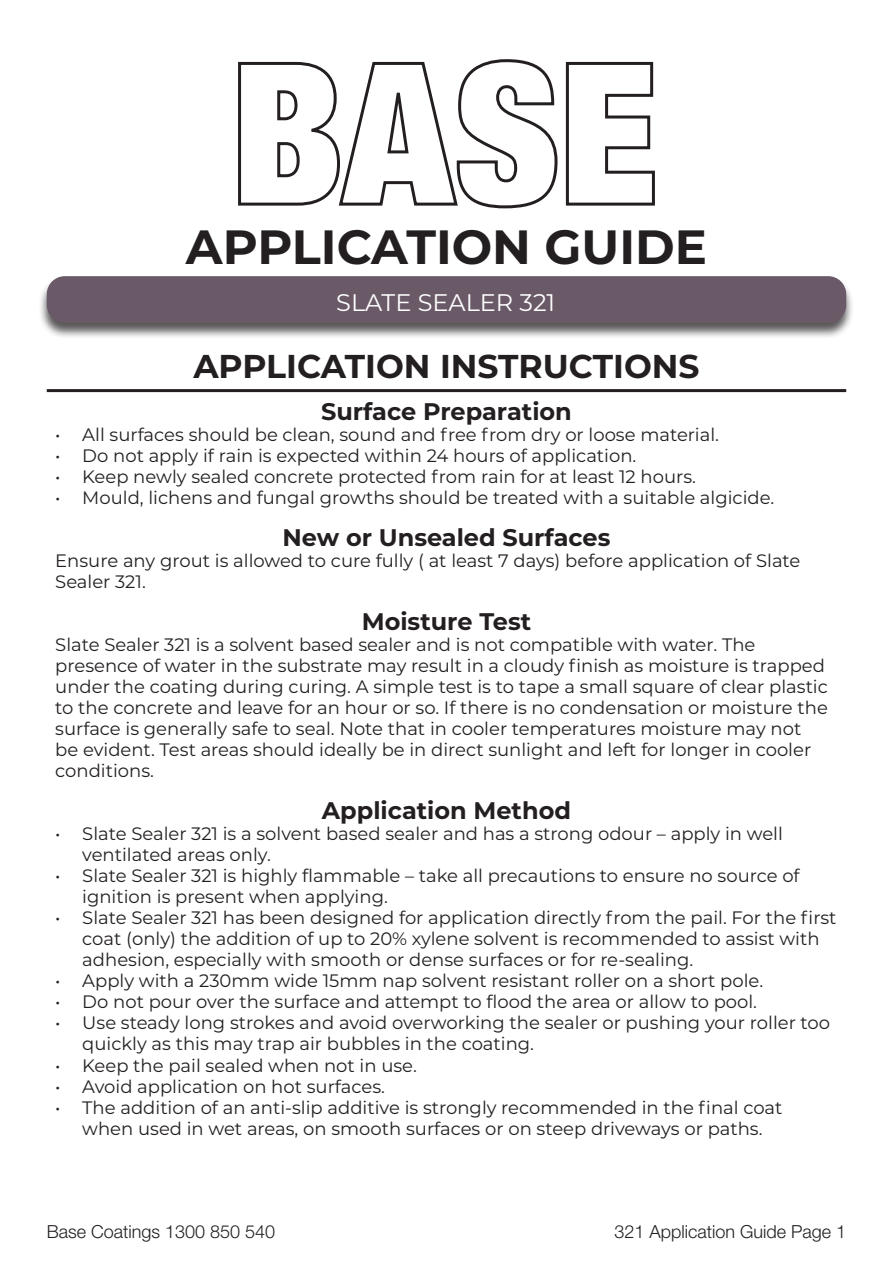
<style>
.page{position:relative;width:893px;height:1263px;background:#fff}
.page>*{position:absolute;margin:0;border:0;box-sizing:border-box;transform-origin:0 0}
.t1{font:700 48px "Montserrat";color:#231f20}
.t2{font:700 33px "Montserrat";color:#231f20}
.t3{font:700 24px "Montserrat";color:#231f20}
.t4{font:24px "Montserrat";color:#fff}
.t5{font:18px/21px "Montserrat";color:#231f20}
.t6{font:300 18px "Helvetica Neue LT Std";color:#231f20}
</style>
<div class="page">
<svg style="left:238px;top:59px;width:417px;height:150px"></svg>
<div style="left:39px;top:276px;width:815px;height:64px;background:#231f20;opacity:.75"></div>
<div style="left:47px;top:276px;width:799px;height:47px;background:#6a5967;border-radius:18px"></div>
<hr style="left:47px;top:389px;width:799px;height:3px;background:#231f20">
<p class="t1" style="left:186px;top:212px;width:523px">APPLICATION GUIDE</p>
<p class="t4" style="left:336px;top:286px;width:220px">SLATE SEALER 321</p>
<p class="t2" style="left:193px;top:343px;width:508px">APPLICATION INSTRUCTIONS</p>
<p class="t3" style="left:321px;top:395px;width:252px">Surface Preparation</p>
<p class="t5" style="left:55px;top:424px;width:665px">• All surfaces should be clean, sound and free from dry or loose material.</p>
<p class="t5" style="left:55px;top:445px;width:583px">• Do not apply if rain is expected within 24 hours of application.</p>
<p class="t5" style="left:55px;top:466px;width:642px">• Keep newly sealed concrete protected from rain for at least 12 hours.</p>
<p class="t5" style="left:55px;top:487px;width:721px">• Mould, lichens and fungal growths should be treated with a suitable algicide.</p>
<p class="t3" style="left:282px;top:521px;width:330px">New or Unsealed Surfaces</p>
<p class="t5" style="left:55px;top:550px;width:747px">Ensure any grout is allowed to cure fully ( at least 7 days) before application of Slate<br>Sealer 321.</p>
<p class="t3" style="left:362px;top:605px;width:171px">Moisture Test</p>
<p class="t5" style="left:55px;top:634px;width:774px">Slate Sealer 321 is a solvent based sealer and is not compatible with water. The presence of water in the substrate may result in a cloudy finish as moisture is trapped under the coating during curing. A simple test is to tape a small square of clear plastic to the concrete and leave for an hour or so. If there is no condensation or moisture the surface is generally safe to seal. Note that in cooler temperatures moisture may not be evident. Test areas should ideally be in direct sunlight and left for longer in cooler conditions.</p>
<p class="t3" style="left:322px;top:794px;width:251px">Application Method</p>
<p class="t5" style="left:82px;top:823px;width:702px;text-indent:-27px">• Slate Sealer 321 is a solvent based sealer and has a strong odour – apply in well ventilated areas only.</p>
<p class="t5" style="left:82px;top:865px;width:719px;text-indent:-27px">• Slate Sealer 321 is highly flammable – take all precautions to ensure no source of ignition is present when applying.</p>
<p class="t5" style="left:82px;top:907px;width:756px;text-indent:-27px">• Slate Sealer 321 has been designed for application directly from the pail. For the first coat (only) the addition of up to 20% xylene solvent is recommended to assist with adhesion, especially with smooth or dense surfaces or for re-sealing.</p>
<p class="t5" style="left:55px;top:970px;width:709px">• Apply with a 230mm wide 15mm nap solvent resistant roller on a short pole.</p>
<p class="t5" style="left:55px;top:991px;width:703px">• Do not pour over the surface and attempt to flood the area or allow to pool.</p>
<p class="t5" style="left:82px;top:1012px;width:749px;text-indent:-27px">• Use steady long strokes and avoid overworking the sealer or pushing your roller too quickly as this may trap air bubbles in the coating.</p>
<p class="t5" style="left:55px;top:1054px;width:363px">• Keep the pail sealed when not in use.</p>
<p class="t5" style="left:55px;top:1075px;width:331px">• Avoid application on hot surfaces.</p>
<p class="t5" style="left:55px;top:1096px;width:729px;text-align:center">• The addition of an anti-slip additive is strongly recommended in the final coat when used in wet areas, on smooth surfaces or on steep driveways or paths.</p>
<p class="t6" style="left:47px;top:1221px;width:230px">Base Coatings 1300 850 540</p>
<p class="t6" style="left:614px;top:1220px;width:233px">321 Application Guide Page 1</p>
</div>
